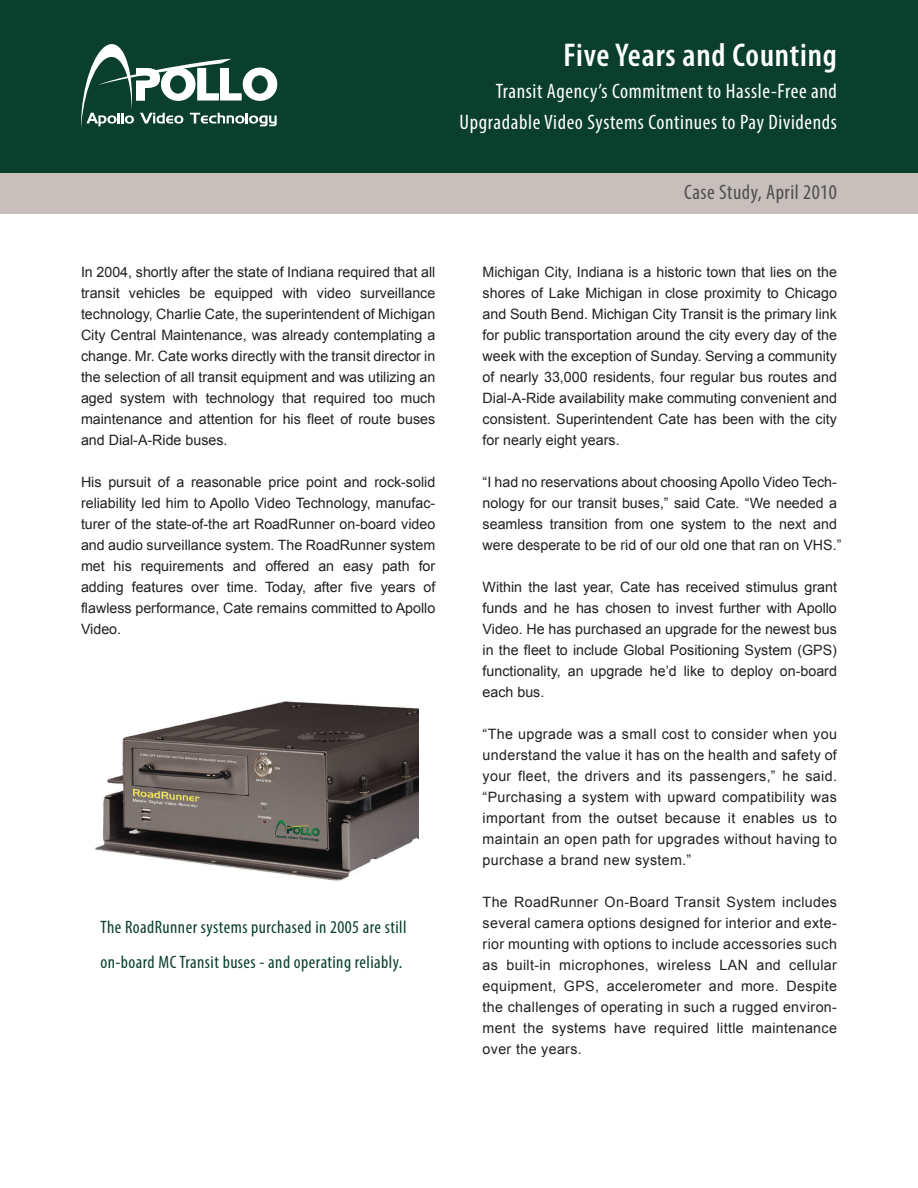
<style>
.page{position:relative;width:918px;height:1188px;background:#fff}
.page>*{position:absolute;margin:0;border:0;box-sizing:border-box;transform-origin:0 0}
.t1{font:600 condensed 33px "Myriad Pro";letter-spacing:.025em;color:#fff}
.t2{font:condensed 21px/31.5px "Myriad Pro";letter-spacing:.03em;color:#fff;text-align:right}
.t3{font:condensed 21px "Myriad Pro";letter-spacing:.025em;color:#4e4f4e}
.t4{font:condensed 18px/34.5px "Myriad Pro";letter-spacing:.025em;color:#0a3f2e}
.t5{font:14.25px/21px "Arial";color:#231f20;text-align:justify}
</style>
<div class="page">
<div style="left:0;top:0;width:918px;height:179px;background:#0a3f2e"></div>
<div style="left:0;top:173px;width:918px;height:40px;background:#c7bfbc"></div>
<img style="left:95px;top:701px;width:323px;height:180px">
<svg style="left:81px;top:44px;width:196px;height:84px"></svg>
<h1 class="t1" style="left:563px;top:37px;width:275px">Five Years and Counting</h1>
<h2 class="t2" style="left:460px;top:75px;width:379px">Transit Agency’s Commitment to Hassle-Free and<br>Upgradable Video Systems Continues to Pay Dividends</h2>
<h2 class="t3" style="left:684px;top:179px;width:154px">Case Study, April 2010</h2>
<p class="t5" style="left:81px;top:262px;width:356px">In 2004, shortly after the state of Indiana required that all transit vehicles be equipped with video surveillance technology, Charlie Cate, the superintendent of Michigan City Central Maintenance, was already contemplating a change. Mr. Cate works directly with the transit director in the selection of all transit equipment and was utilizing an aged system with technology that required too much maintenance and attention for his fleet of route buses and Dial-A-Ride buses.</p>
<p class="t5" style="left:81px;top:472px;width:356px">His pursuit of a reasonable price point and rock-solid reliability led him to Apollo Video Technology, manufac&shy;turer of the state-of-the art RoadRunner on-board video and audio surveillance system. The RoadRunner system met his requirements and offered an easy path for adding features over time. Today, after five years of flawless performance, Cate remains committed to Apollo Video.</p>
<p class="t4" style="left:100px;top:910px;width:308px">The RoadRunner systems purchased in 2005 are still on-board MC Transit buses - and operating reliably.</p>
<p class="t5" style="left:483px;top:262px;width:356px">Michigan City, Indiana is a historic town that lies on the shores of Lake Michigan in close proximity to Chicago and South Bend. Michigan City Transit is the primary link for public transportation around the city every day of the week with the exception of Sunday. Serving a community of nearly 33,000 residents, four regular bus routes and Dial-A-Ride availability make commuting convenient and consistent. Superintendent Cate has been with the city for nearly eight years.</p>
<p class="t5" style="left:483px;top:472px;width:360px;text-align:left">“I had no reservations about choosing Apollo Video Tech&shy;nology for our transit buses,” said Cate. “We needed a seamless transition from one system to the next and were desperate to be rid of our old one that ran on VHS.”</p>
<p class="t5" style="left:483px;top:577px;width:356px">Within the last year, Cate has received stimulus grant funds and he has chosen to invest further with Apollo Video. He has purchased an upgrade for the newest bus in the fleet to include Global Positioning System (GPS) functionality, an upgrade he’d like to deploy on-board each bus.</p>
<p class="t5" style="left:483px;top:724px;width:356px">“The upgrade was a small cost to consider when you understand the value it has on the health and safety of your fleet, the drivers and its passengers,” he said. “Purchasing a system with upward compatibility was important from the outset because it enables us to maintain an open path for upgrades without having to purchase a brand new system.”</p>
<p class="t5" style="left:483px;top:892px;width:356px">The RoadRunner On-Board Transit System includes several camera options designed for interior and exte&shy;rior mounting with options to include accessories such as built-in microphones, wireless LAN and cellular equipment, GPS, accelerometer and more. Despite the challenges of operating in such a rugged environ&shy;ment the systems have required little maintenance over the years.</p>
</div>
